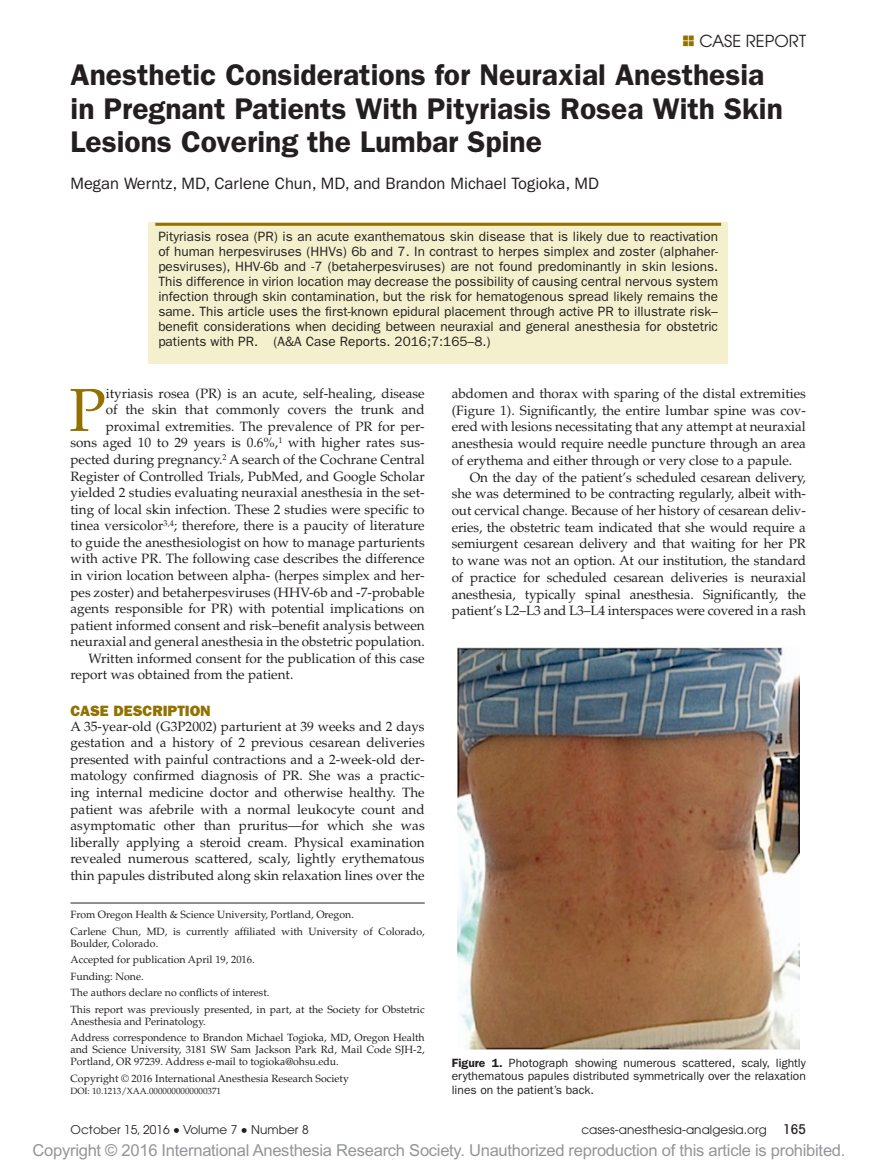
<style>
.page{position:relative;width:878px;height:1175px;background:#fff}
.page>*{position:absolute;margin:0;border:0;box-sizing:border-box;transform-origin:0 0}
.t1{font:60.6px "Palatino LT Std";color:#927100}
.t2{font:600 30px/33px "ITC Franklin Gothic Std";color:#231f20}
.t3{font:16.5px "Arial MT Std";letter-spacing:-.015em;color:#939598}
.t4{font:16.5px "ITC Franklin Gothic Std";color:#231f20}
.t5{font:16.5px "Avant Garde";color:#231f20}
.t6{font:15px "ITC Franklin Gothic Std Hvy";color:#927100}
.t7{font:13.5px/16.6px "Palatino LT Std";color:#231f20;text-align:justify}
.t8{font:13.5px/15px "ITC Franklin Gothic Std";color:#231f20;text-align:justify}
.t9{font:12px/13.5px "ITC Franklin Gothic Std";color:#231f20;text-align:justify}
.t10{font:12px "Avant Garde";letter-spacing:.005em;color:#231f20}
.t11{font:10.5px/16.5px "Palatino LT Std";color:#231f20}
.t12{font:9px "Palatino LT Std";color:#231f20}
.s1{font-weight:600}
.s2{font-family:"Gandhari Unicode";font-size:18.75px}
.s3{font-weight:500;font-stretch:condensed;font-size:13.5px}
</style>
<div class="page">
<div style="left:148px;top:223px;width:580px;height:141px;background:#f4f0cd"></div>
<hr style="left:155px;top:223px;width:566px;height:3px;background:#927100">
<hr style="left:70px;top:902px;width:354px;height:1px;background:#231f20">
<img style="left:458px;top:647px;width:342px;height:402px">
<p class="t5" style="left:699px;top:32px;width:108px">Case Report</p>
<h2 class="t2" style="left:70px;top:59px;width:714px">Anesthetic Considerations for Neuraxial Anesthesia in Pregnant Patients With Pityriasis Rosea With Skin<br>Lesions Covering the Lumbar Spine</h2>
<p class="t4" style="left:70px;top:174px;width:530px">Megan Werntz, MD, Carlene Chun, MD, and Brandon Michael Togioka, MD</p>
<p class="t8" style="left:158px;top:229px;width:561px">Pityriasis rosea (PR) is an acute exanthematous skin disease that is likely due to reactivation of human herpesviruses (HHVs) 6b and 7. In contrast to herpes simplex and zoster (alphaher&shy;pesviruses), HHV-6b and -7 (betaherpesviruses) are not found predominantly in skin lesions.<br>This difference in virion location may decrease the possibility of causing central nervous system infection through skin contamination, but the risk for hematogenous spread likely remains the same. This article uses the first-known epidural placement through active PR to illustrate risk– benefit considerations when deciding between neuraxial and general anesthesia for obstetric patients with PR. (A&amp;A Case Reports. 2016;7:165–8.)</p>
<h1 class="t1" style="left:69px;top:375px;width:38px">P</h1>
<p class="t7" style="left:106px;top:385px;width:320px">ityriasis rosea (PR) is an acute, self-healing, disease</p>
<p class="t7" style="left:106px;top:402px;width:320px">of the skin that commonly covers the trunk and</p>
<p class="t7" style="left:106px;top:418px;width:320px">proximal extremities. The prevalence of PR for per-</p>
<p class="t7" style="left:71px;top:435px;width:355px">sons aged 10 to 29 years is 0.6%,<sup>1</sup> with higher rates sus-</p>
<p class="t7" style="left:70px;top:451px;width:356px">pected during pregnancy.<sup>2</sup> A search of the Cochrane Central</p>
<p class="t7" style="left:71px;top:468px;width:356px">Register of Controlled Trials, PubMed, and Google Scholar</p>
<p class="t7" style="left:71px;top:484px;width:355px">yielded 2 studies evaluating neuraxial anesthesia in the set-</p>
<p class="t7" style="left:71px;top:501px;width:355px">ting of local skin infection. These 2 studies were specific to</p>
<p class="t7" style="left:71px;top:517px;width:356px">tinea versicolor<sup>3,4</sup>; therefore, there is a paucity of literature</p>
<p class="t7" style="left:70px;top:534px;width:356px">to guide the anesthesiologist on how to manage parturients</p>
<p class="t7" style="left:70px;top:551px;width:355px">with active PR. The following case describes the difference</p>
<p class="t7" style="left:70px;top:567px;width:355px">in virion location between alpha- (herpes simplex and her-</p>
<p class="t7" style="left:70px;top:584px;width:356px">pes zoster) and betaherpesviruses (HHV-6b and -7-probable</p>
<p class="t7" style="left:70px;top:600px;width:355px">agents responsible for PR) with potential implications on</p>
<p class="t7" style="left:70px;top:617px;width:356px">patient informed consent and risk–benefit analysis between</p>
<p class="t7" style="left:70px;top:633px;width:356px">neuraxial and general anesthesia in the obstetric population.</p>
<p class="t7" style="left:88px;top:650px;width:338px">Written informed consent for the publication of this case</p>
<p class="t7" style="left:70px;top:667px;width:224px">report was obtained from the patient.</p>
<p class="t6" style="left:70px;top:701px;width:142px">CASE DESCRIPTION</p>
<p class="t7" style="left:70px;top:718px;width:356px">A 35-year-old (G3P2002) parturient at 39 weeks and 2 days gestation and a history of 2 previous cesarean deliveries presented with painful contractions and a 2-week-old der&shy;matology confirmed diagnosis of PR. She was a practic&shy;ing internal medicine doctor and otherwise healthy. The patient was afebrile with a normal leukocyte count and asymptomatic other than pruritus—for which she was liberally applying a steroid cream. Physical examination revealed numerous scattered, scaly, lightly erythematous thin papules distributed along skin relaxation lines over the</p>
<p class="t11" style="left:70px;top:906px;width:356px">From Oregon Health &amp; Science University, Portland, Oregon.<br>Carlene Chun, MD, is currently affiliated with University of Colorado,</p>
<p class="t11" style="left:70px;top:935px;width:355px">Boulder, Colorado.<br>Accepted for publication April 19, 2016.<br>Funding: None.<br>The authors declare no conflicts of interest.<br>This report was previously presented, in part, at the Society for Obstetric</p>
<p class="t11" style="left:70px;top:1013px;width:356px">Anesthesia and Perinatology.<br>Address correspondence to Brandon Michael Togioka, MD, Oregon Health</p>
<p class="t11" style="left:70px;top:1044px;width:355px;line-height:12px">and Science University, 3181 SW Sam Jackson Park Rd, Mail Code SJH-2,<br>Portland, OR 97239. Address e-mail to togioka@ohsu.edu.</p>
<p class="t11" style="left:70px;top:1070px;width:280px">Copyright © 2016 International Anesthesia Research Society</p>
<p class="t12" style="left:70px;top:1085px;width:152px">DOI: 10.1213/XAA.0000000000000371</p>
<p class="t7" style="left:451px;top:385px;width:356px">abdomen and thorax with sparing of the distal extremities (Figure 1). Significantly, the entire lumbar spine was cov&shy;ered with lesions necessitating that any attempt at neuraxial anesthesia would require needle puncture through an area of erythema and either through or very close to a papule.</p>
<p class="t7" style="left:451px;top:469px;width:356px;text-indent:18px">On the day of the patient’s scheduled cesarean delivery, she was determined to be contracting regularly, albeit with&shy;out cervical change. Because of her history of cesarean deliv&shy;eries, the obstetric team indicated that she would require a semiurgent cesarean delivery and that waiting for her PR to wane was not an option. At our institution, the standard of practice for scheduled cesarean deliveries is neuraxial anesthesia, typically spinal anesthesia. Significantly, the patient’s L2–L3 and L3–L4 interspaces were covered in a rash</p>
<p class="t9" style="left:452px;top:1056px;width:355px"><span class="s1">Figure 1.</span> Photograph showing numerous scattered, scaly, lightly erythematous papules distributed symmetrically over the relaxation lines on the patient’s back.</p>
<p class="t10" style="left:70px;top:1123px;width:240px">October 15, 2016 <span class="s2">•</span> Volume 7 <span class="s2">•</span> Number 8</p>
<p class="t10" style="left:581px;top:1123px;width:226px">cases-anesthesia-analgesia.org <span class="s3">165</span></p>
<p class="t3" style="left:33px;top:1141px;width:814px">Copyright © 2016 International Anesthesia Research Society. Unauthorized reproduction of this article is prohibited.</p>
</div>
